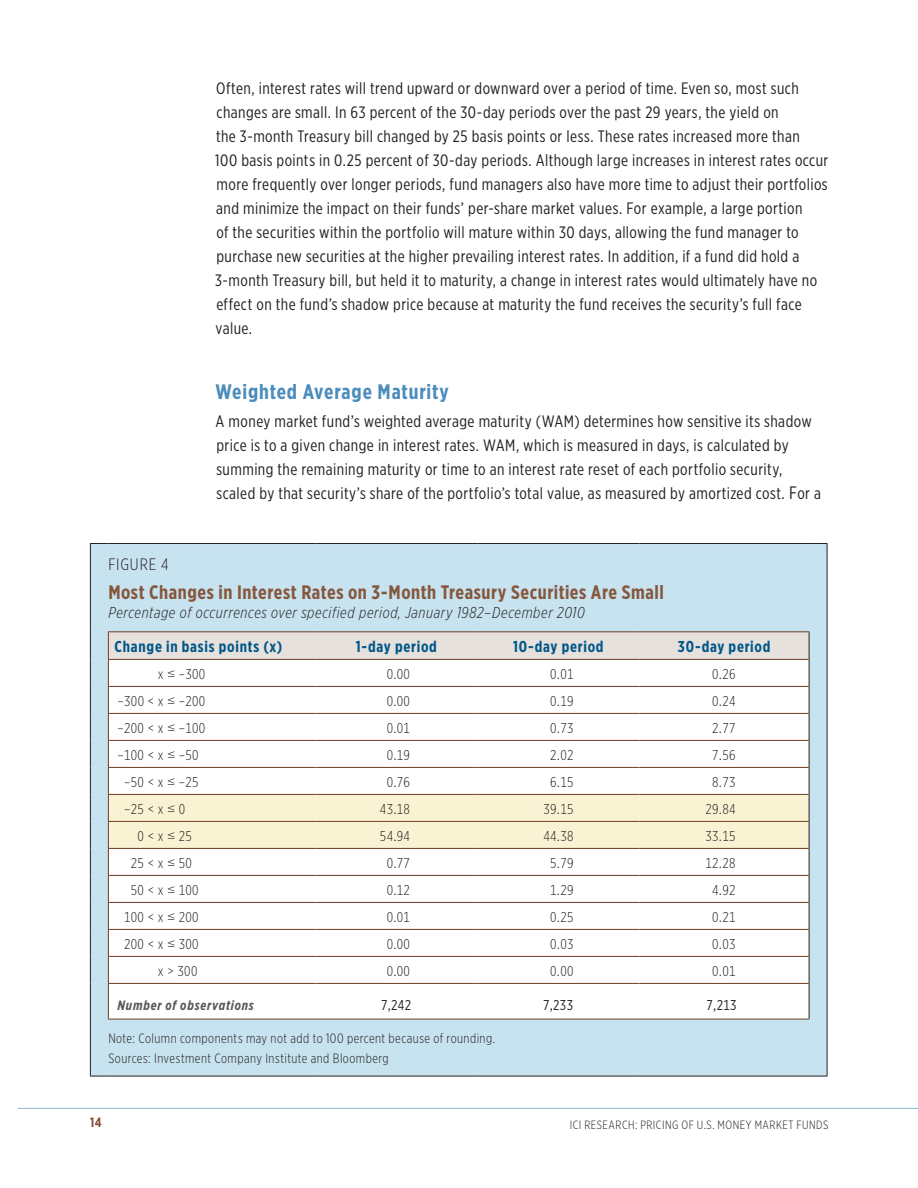
<style>
.page{position:relative;width:918px;height:1188px;background:#fff}
.page>*{position:absolute;margin:0;border:0;box-sizing:border-box;transform-origin:0 0}
.t1{font:700 21px "Gotham X Narrow";letter-spacing:.04em;color:#4c8dbc}
.t2{font:700 19.5px "Gotham X Narrow";letter-spacing:.025em;color:#85583e}
.t3{font:16.5px/24px "Gotham X Narrow";letter-spacing:.025em;color:#231f20}
.t4{font:300 16.5px "Gotham X Narrow";letter-spacing:.05em;color:#231f20}
.t5{font:italic 300 15.75px "Gotham X Narrow";letter-spacing:.04em;color:#231f20}
.t6{font:700 15.75px "Gotham X Narrow";letter-spacing:.045em;color:#005789}
.t7{font:300 14.25px "Gotham X Narrow";letter-spacing:.02em;color:#231f20}
.t8{font:14.25px "Gotham X Narrow";letter-spacing:.02em;color:#231f20}
.t9{font:300 13.5px/19.2px "Gotham X Narrow";letter-spacing:.035em;color:#231f20}
.t10{font:italic 700 13.5px "Gotham X Narrow";letter-spacing:.06em;color:#57585a}
.t11{font:700 13.5px "Gotham X Narrow";color:#835039}
.t12{font:300 12px "Gotham X Narrow";letter-spacing:.04em;color:#231f20}
.s1{font-size:18px}
.s2{font-family:"Scala Sans Light Exp";font-weight:400}
</style>
<div class="page">
<hr style="left:18px;top:1108px;width:900px;height:1px;background:#8dbcd7">
<svg style="left:91px;top:544px;width:736px;height:532px;fill:#c8e3f0"></svg>
<hr style="left:108px;top:631px;width:207px;height:1px;background:#6e3d21">
<hr style="left:315px;top:631px;width:162px;height:1px;background:#6e3d21">
<hr style="left:477px;top:631px;width:162px;height:1px;background:#6e3d21">
<hr style="left:639px;top:631px;width:170px;height:1px;background:#6e3d21">
<hr style="left:108px;top:983px;width:207px;height:1px;background:#6e3d21">
<hr style="left:315px;top:983px;width:162px;height:1px;background:#6e3d21">
<hr style="left:477px;top:983px;width:162px;height:1px;background:#6e3d21">
<hr style="left:639px;top:983px;width:170px;height:1px;background:#6e3d21">
<hr style="left:108px;top:984px;width:1px;height:35px;background:#6e3d21">
<hr style="left:809px;top:983px;width:1px;height:36px;background:#231f20">
<svg style="left:90px;top:543px;width:18px;height:1px"></svg>
<hr style="left:90px;top:544px;width:1px;height:88px;background:#231f20">
<hr style="left:108px;top:543px;width:207px;height:1px;background:#231f20">
<hr style="left:315px;top:543px;width:162px;height:1px;background:#231f20">
<hr style="left:477px;top:543px;width:162px;height:1px;background:#231f20">
<hr style="left:639px;top:543px;width:170px;height:1px;background:#231f20">
<svg style="left:809px;top:543px;width:18px;height:1px"></svg>
<hr style="left:827px;top:544px;width:1px;height:88px;background:#231f20">
<svg style="left:90px;top:632px;width:1px;height:351px"></svg>
<svg style="left:827px;top:632px;width:1px;height:351px"></svg>
<hr style="left:90px;top:983px;width:1px;height:36px;background:#231f20">
<hr style="left:827px;top:983px;width:1px;height:36px;background:#231f20">
<hr style="left:90px;top:1019px;width:1px;height:57px;background:#231f20">
<hr style="left:827px;top:1019px;width:1px;height:57px;background:#231f20">
<svg style="left:90px;top:1076px;width:18px;height:1px"></svg>
<hr style="left:108px;top:1076px;width:207px;height:1px;background:#231f20">
<hr style="left:315px;top:1076px;width:162px;height:1px;background:#231f20">
<hr style="left:477px;top:1076px;width:162px;height:1px;background:#231f20">
<hr style="left:639px;top:1076px;width:170px;height:1px;background:#231f20">
<svg style="left:809px;top:1076px;width:18px;height:1px"></svg>
<svg style="left:108px;top:632px;width:702px;height:351px"></svg>
<hr style="left:108px;top:659px;width:207px;height:1px;background:#6e3d21">
<hr style="left:315px;top:659px;width:162px;height:1px;background:#6e3d21">
<hr style="left:477px;top:659px;width:162px;height:1px;background:#6e3d21">
<hr style="left:639px;top:659px;width:170px;height:1px;background:#6e3d21">
<hr style="left:108px;top:1019px;width:207px;height:1px;background:#6e3d21">
<hr style="left:315px;top:1019px;width:162px;height:1px;background:#6e3d21">
<hr style="left:477px;top:1019px;width:162px;height:1px;background:#6e3d21">
<hr style="left:639px;top:1019px;width:170px;height:1px;background:#6e3d21">
<p class="t3" style="left:215px;top:76px;width:615px">Often, interest rates will trend upward or downward over a period of time. Even so, most such changes are small. In 63 percent of the 30-day periods over the past 29 years, the yield on<br>the 3-month Treasury bill changed by 25 basis points or less. These rates increased more than<br>100 basis points in 0.25 percent of 30-day periods. Although large increases in interest rates occur more frequently over longer periods, fund managers also have more time to adjust their portfolios and minimize the impact on their funds’ per-share market values. For example, a large portion<br>of the securities within the portfolio will mature within 30 days, allowing the fund manager to purchase new securities at the higher prevailing interest rates. In addition, if a fund did hold a 3-month Treasury bill, but held it to maturity, a change in interest rates would ultimately have no effect on the fund’s shadow price because at maturity the fund receives the security’s full face value.</p>
<p class="t1" style="left:215px;top:378px;width:235px">Weighted Average Maturity</p>
<p class="t3" style="left:216px;top:409px;width:607px">A money market fund’s weighted average maturity (WAM) determines how sensitive its shadow price is to a given change in interest rates. WAM, which is measured in days, is calculated by summing the remaining maturity or time to an interest rate reset of each portfolio security, scaled by that security’s share of the portfolio’s total value, as measured by amortized cost. <span class="s1">F</span>or a</p>
<p class="t4" style="left:108px;top:555px;width:62px">FIGURE 4</p>
<p class="t2" style="left:108px;top:580px;width:557px">Most Changes in Interest Rates on 3-Month Treasury Securities Are Small</p>
<p class="t5" style="left:108px;top:604px;width:478px">Percentage of occurrences over specified period, January 1982–December 2010</p>
<p class="t6" style="left:114px;top:637px;width:170px">Change in basis points (x)</p>
<p class="t6" style="left:356px;top:637px;width:83px">1-day period</p>
<p class="t6" style="left:513px;top:637px;width:92px">10-day period</p>
<p class="t6" style="left:678px;top:637px;width:94px">30-day period</p>
<p class="t7" style="left:158px;top:665px;width:49px">x <span class="s2">(</span> –300</p>
<p class="t7" style="left:387px;top:665px;width:25px">0.00</p>
<p class="t7" style="left:550px;top:665px;width:25px">0.01</p>
<p class="t7" style="left:712px;top:665px;width:25px">0.26</p>
<p class="t7" style="left:118px;top:692px;width:89px">–300 &lt; x <span class="s2">(</span> –200</p>
<p class="t7" style="left:387px;top:692px;width:25px">0.00</p>
<p class="t7" style="left:550px;top:692px;width:25px">0.19</p>
<p class="t7" style="left:712px;top:692px;width:25px">0.24</p>
<p class="t7" style="left:117px;top:719px;width:89px">–200 &lt; x <span class="s2">(</span> –100</p>
<p class="t7" style="left:387px;top:719px;width:25px">0.01</p>
<p class="t7" style="left:550px;top:719px;width:25px">0.73</p>
<p class="t7" style="left:712px;top:719px;width:25px">2.77</p>
<p class="t7" style="left:117px;top:746px;width:83px">–100 &lt; x <span class="s2">(</span> –50</p>
<p class="t7" style="left:387px;top:746px;width:25px">0.19</p>
<p class="t7" style="left:550px;top:746px;width:25px">2.02</p>
<p class="t7" style="left:712px;top:746px;width:25px">7.56</p>
<p class="t7" style="left:124px;top:773px;width:76px">–50 &lt; x <span class="s2">(</span> –25</p>
<p class="t7" style="left:387px;top:773px;width:25px">0.76</p>
<p class="t7" style="left:550px;top:773px;width:25px">6.15</p>
<p class="t7" style="left:712px;top:773px;width:25px">8.73</p>
<p class="t7" style="left:124px;top:800px;width:63px">–25 &lt; x <span class="s2">(</span> 0</p>
<p class="t7" style="left:380px;top:800px;width:31px">43.18</p>
<p class="t7" style="left:543px;top:800px;width:31px">39.15</p>
<p class="t7" style="left:705px;top:800px;width:31px">29.84</p>
<p class="t7" style="left:137px;top:827px;width:56px">0 &lt; x <span class="s2">(</span> 25</p>
<p class="t7" style="left:380px;top:827px;width:31px">54.94</p>
<p class="t7" style="left:543px;top:827px;width:31px">44.38</p>
<p class="t7" style="left:705px;top:827px;width:31px">33.15</p>
<p class="t7" style="left:131px;top:854px;width:63px">25 &lt; x <span class="s2">(</span> 50</p>
<p class="t7" style="left:387px;top:854px;width:25px">0.77</p>
<p class="t7" style="left:550px;top:854px;width:25px">5.79</p>
<p class="t7" style="left:705px;top:854px;width:31px">12.28</p>
<p class="t7" style="left:131px;top:881px;width:69px">50 &lt; x <span class="s2">(</span> 100</p>
<p class="t7" style="left:387px;top:881px;width:25px">0.12</p>
<p class="t7" style="left:550px;top:881px;width:25px">1.29</p>
<p class="t7" style="left:712px;top:881px;width:25px">4.92</p>
<p class="t7" style="left:124px;top:908px;width:76px">100 &lt; x <span class="s2">(</span> 200</p>
<p class="t7" style="left:387px;top:908px;width:25px">0.01</p>
<p class="t7" style="left:550px;top:908px;width:25px">0.25</p>
<p class="t7" style="left:712px;top:908px;width:25px">0.21</p>
<p class="t7" style="left:124px;top:935px;width:76px">200 &lt; x <span class="s2">(</span> 300</p>
<p class="t7" style="left:387px;top:935px;width:25px">0.00</p>
<p class="t7" style="left:550px;top:935px;width:25px">0.03</p>
<p class="t7" style="left:712px;top:935px;width:25px">0.03</p>
<p class="t7" style="left:158px;top:962px;width:41px">x &gt; 300</p>
<p class="t7" style="left:387px;top:962px;width:25px">0.00</p>
<p class="t7" style="left:550px;top:962px;width:25px">0.00</p>
<p class="t7" style="left:712px;top:962px;width:25px">0.01</p>
<p class="t10" style="left:117px;top:997px;width:138px">Number of observations</p>
<p class="t8" style="left:381px;top:996px;width:31px">7,242</p>
<p class="t8" style="left:543px;top:996px;width:31px">7,233</p>
<p class="t8" style="left:707px;top:996px;width:31px">7,213</p>
<p class="t9" style="left:108px;top:1029px;width:388px">Note: Column components may not add to 100 percent because of rounding.<br>Sources: Investment Company Institute and Bloomberg</p>
<p class="t11" style="left:90px;top:1114px;width:13px">14</p>
<p class="t12" style="left:570px;top:1117px;width:76px">ICI RESEARCH: Prici</p>
<p class="t12" style="left:665px;top:1117px;width:164px">ng of U.S. Money Market Funds</p>
</div>
